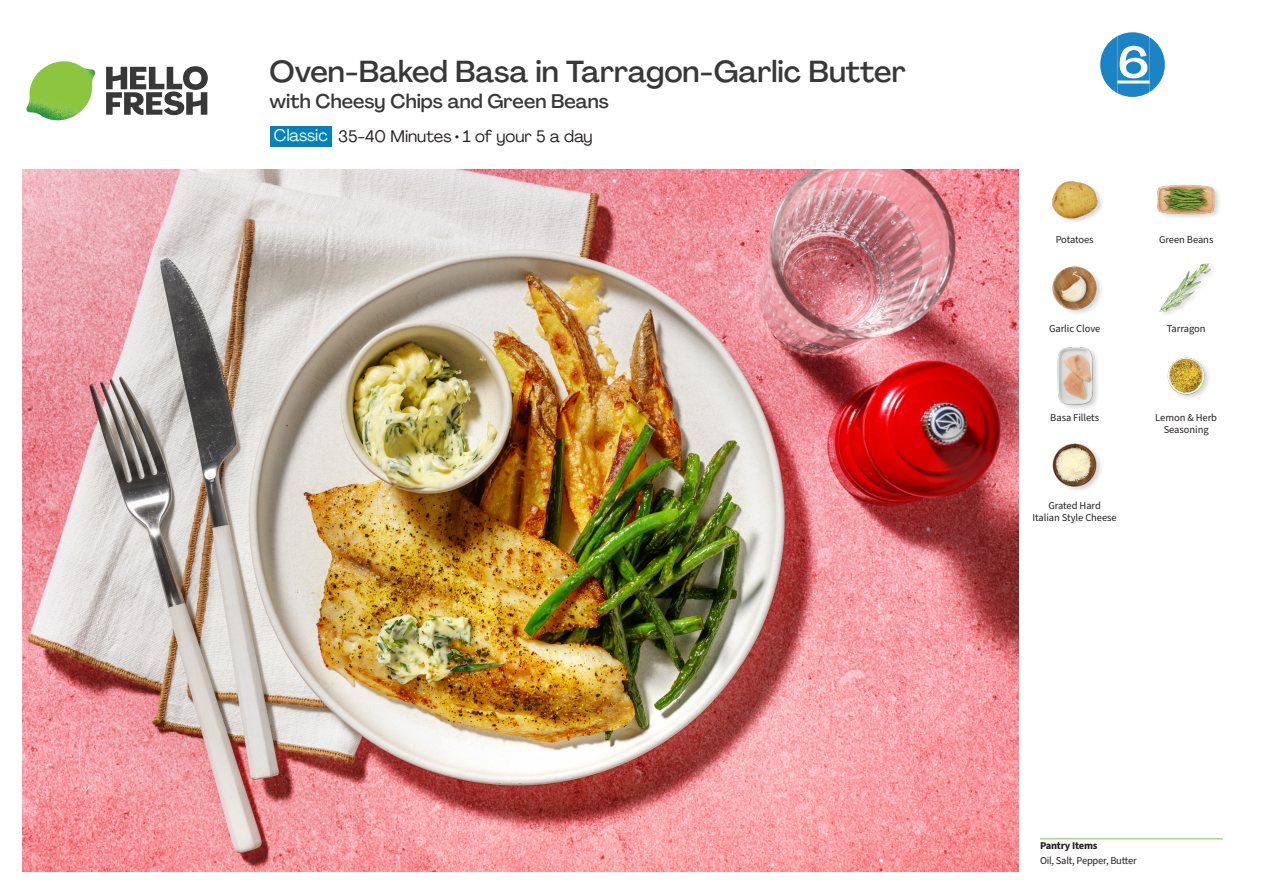
<style>
.page{position:relative;width:1263px;height:893px;background:#fff}
.page>*{position:absolute;margin:0;border:0;box-sizing:border-box;transform-origin:0 0}
._24_Recipe_Nr_Bag{font:500 43.35px "Agrandir";color:#fff;scale:1.18 1}
._15_Titel_UK{font:500 30px "Agrandir";color:#383839}
._15_Titel_UK-2{font:500 19.5px "Agrandir";color:#383839}
._02_Box_Type{font:16.5px "Agrandir";color:#231f20}
._02_Box_Type-2{font:16.5px "Agrandir";color:#fff}
._18_FRONT_ingredients_UK{font:10.5px/12px "Source Sans Pro";letter-spacing:-.005em;color:#231f20;text-align:center}
._14_Allergene_Text_7pt{font:10.5px "Source Sans Pro";letter-spacing:-.02em;color:#231f20}
._14_Allergene_Text_7pt-2{font:700 10.5px "Source Sans Pro";letter-spacing:-.02em;color:#231f20}
</style>
<div class="page">
<svg style="left:106px;top:66px;width:102px;height:49px"></svg>
<img style="left:26px;top:61px;width:69px;height:59px">
<img style="left:22px;top:170px;width:997px;height:702px">
<hr style="left:1040px;top:838px;width:183px;height:1px;background:#81c340">
<div style="left:270px;top:126px;width:61px;height:20px;background:#0082bf"></div>
<div style="left:1057px;top:346px;width:43px;height:66px;background:#231f20;opacity:.2"></div>
<img style="left:1057px;top:347px;width:43px;height:58px">
<img style="left:1052px;top:443px;width:49px;height:47px">
<img style="left:1167px;top:357px;width:42px;height:41px">
<img style="left:1052px;top:181px;width:50px;height:41px">
<img style="left:1052px;top:266px;width:49px;height:48px">
<img style="left:1159px;top:263px;width:53px;height:51px">
<div style="left:1156px;top:183px;width:66px;height:38px;background:#231f20;opacity:.2"></div>
<img style="left:1157px;top:183px;width:58px;height:38px">
<svg style="left:1100px;top:32px;width:65px;height:65px"></svg>
<p class="_15_Titel_UK" style="left:270px;top:53px;width:638px">Oven-Baked Basa in Tarragon-Garlic Butter</p>
<p class="_15_Titel_UK-2" style="left:270px;top:89px;width:341px">with Cheesy Chips and Green Beans</p>
<p class="_02_Box_Type-2" style="left:274px;top:125px;width:55px">Classic</p>
<p class="_02_Box_Type" style="left:338px;top:126px;width:256px">35-40 Minutes • 1 of your 5 a day</p>
<p class="_24_Recipe_Nr_Bag" style="left:1117px;top:36px;width:29px">6</p>
<p class="_18_FRONT_ingredients_UK" style="left:1056px;top:234px;width:40px">Potatoes</p>
<p class="_18_FRONT_ingredients_UK" style="left:1159px;top:234px;width:56px">Green Beans</p>
<p class="_18_FRONT_ingredients_UK" style="left:1049px;top:323px;width:53px">Garlic Clove</p>
<p class="_18_FRONT_ingredients_UK" style="left:1167px;top:323px;width:40px">Tarragon</p>
<p class="_18_FRONT_ingredients_UK" style="left:1050px;top:411px;width:50px">Basa Fillets</p>
<p class="_18_FRONT_ingredients_UK" style="left:1032px;top:500px;width:86px">Grated Hard<br>Italian Style Cheese</p>
<p class="_18_FRONT_ingredients_UK" style="left:1155px;top:411px;width:63px">Lemon &amp; Herb<br>Seasoning</p>
<p class="_14_Allergene_Text_7pt-2" style="left:1040px;top:839px;width:59px">Pantry Items</p>
<p class="_14_Allergene_Text_7pt" style="left:1040px;top:854px;width:98px">Oil, Salt, Pepper, Butter</p>
</div>
